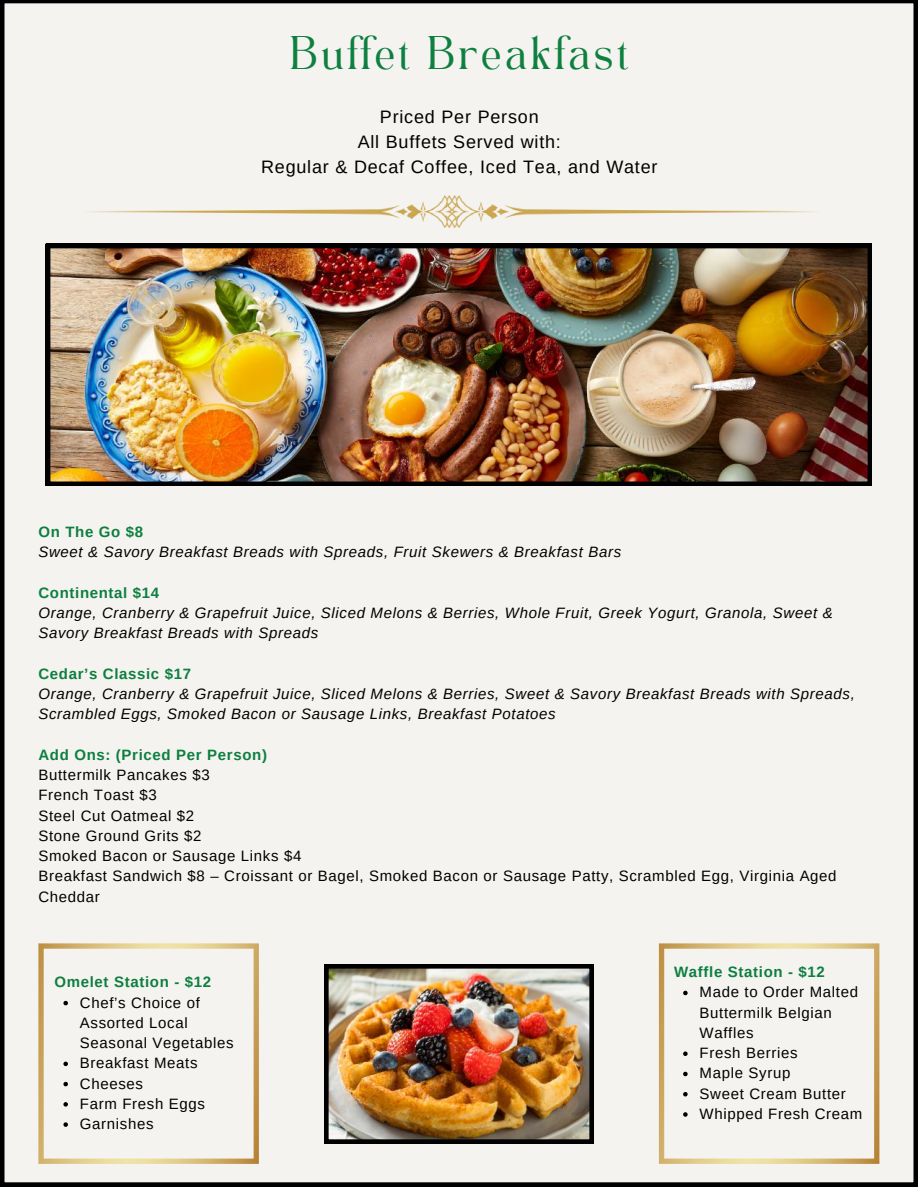
<style>
.page{position:relative;width:918px;height:1188px;background:#fff}
.page>*{position:absolute;margin:0;border:0;box-sizing:border-box;transform-origin:0 0}
.t1{font:33px "TAN Angleton";letter-spacing:.045em;color:#0d8040}
.t2{font:18px/24.8px "Arimo";letter-spacing:.045em;color:#000;text-align:center}
.t3{font:15px/20.2px "Arimo";letter-spacing:.045em;color:#000}
.t4{font:italic 15px/20.2px "Arimo";letter-spacing:.045em;color:#000}
.t5{font:700 15px "Arimo";letter-spacing:.045em;color:#0d7f3f}
</style>
<div class="page">
<div style="left:0;top:0;width:918px;height:1187px;background:#f4f3f0"></div>
<img style="left:46px;top:244px;width:826px;height:242px">
<img style="left:85px;top:196px;width:734px;height:31px">
<svg style="left:38px;top:943px;width:221px;height:221px;fill:#f4f3f0"></svg>
<img style="left:324px;top:964px;width:270px;height:180px">
<svg style="left:63px;top:1001px;width:5px;height:4px"></svg>
<svg style="left:63px;top:1062px;width:5px;height:4px"></svg>
<svg style="left:63px;top:1082px;width:5px;height:4px"></svg>
<svg style="left:63px;top:1102px;width:5px;height:5px"></svg>
<svg style="left:63px;top:1122px;width:5px;height:5px"></svg>
<svg style="left:659px;top:943px;width:220px;height:221px;fill:#f4f3f0"></svg>
<h1 class="t1" style="left:289px;top:36px;width:341px">Buffet Breakfast</h1>
<p class="t2" style="left:261px;top:105px;width:398px">Priced Per Person<br>All Buffets Served with:<br>Regular &amp; Decaf Coffee, Iced Tea, and Water</p>
<p class="t5" style="left:38px;top:524px;width:106px">On The Go $8</p>
<p class="t4" style="left:38px;top:542px;width:584px">Sweet &amp; Savory Breakfast Breads with Spreads, Fruit Skewers &amp; Breakfast Bars</p>
<p class="t5" style="left:38px;top:584px;width:122px">Continental $14</p>
<p class="t4" style="left:38px;top:603px;width:796px">Orange, Cranberry &amp; Grapefruit Juice, Sliced Melons &amp; Berries, Whole Fruit, Greek Yogurt, Granola, Sweet &amp;<br>Savory Breakfast Breads with Spreads</p>
<p class="t5" style="left:38px;top:665px;width:154px">Cedar’s Classic $17</p>
<p class="t4" style="left:38px;top:684px;width:818px">Orange, Cranberry &amp; Grapefruit Juice, Sliced Melons &amp; Berries, Sweet &amp; Savory Breakfast Breads with Spreads,<br>Scrambled Eggs, Smoked Bacon or Sausage Links, Breakfast Potatoes</p>
<p class="t5" style="left:38px;top:746px;width:230px">Add Ons: (Priced Per Person)</p>
<p class="t3" style="left:38px;top:765px;width:800px">Buttermilk Pancakes $3<br>French Toast $3<br>Steel Cut Oatmeal $2<br>Stone Ground Grits $2<br>Smoked Bacon or Sausage Links $4<br>Breakfast Sandwich $8 – Croissant or Bagel, Smoked Bacon or Sausage Patty, Scrambled Egg, Virginia Aged<br>Cheddar</p>
<p class="t5" style="left:54px;top:974px;width:158px">Omelet Station - $12</p>
<p class="t3" style="left:80px;top:992px;width:155px">Chef’s Choice of<br>Assorted Local<br>Seasonal Vegetables<br>Breakfast Meats<br>Cheeses<br>Farm Fresh Eggs<br>Garnishes</p>
<p class="t5" style="left:674px;top:964px;width:152px">Waffle Station - $12</p>
<p class="t3" style="left:700px;top:982px;width:164px">Made to Order Malted<br>Buttermilk Belgian<br>Waffles<br>Fresh Berries<br>Maple Syrup<br>Sweet Cream Butter<br>Whipped Fresh Cream</p>
</div>
